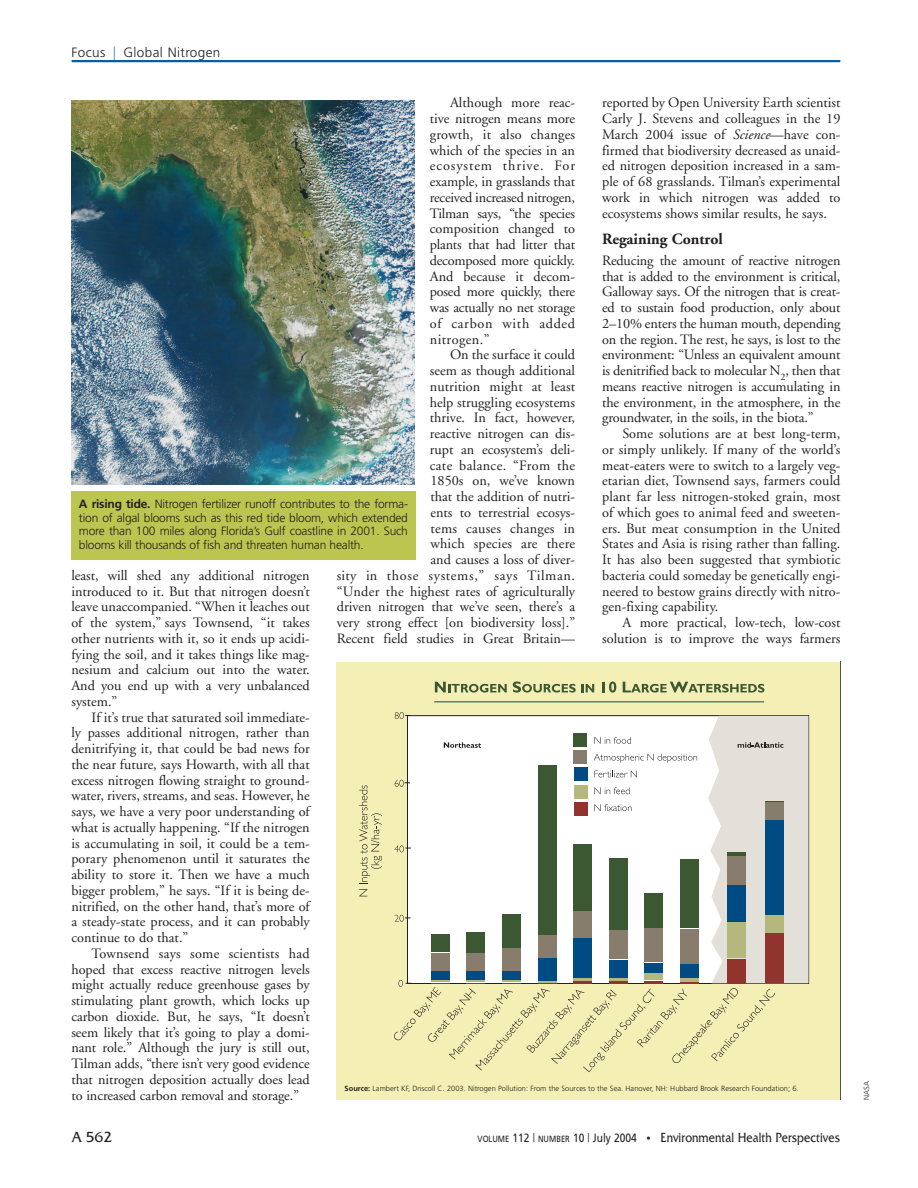
<style>
.page{position:relative;width:918px;height:1188px;background:#fff}
.page>*{position:absolute;margin:0;border:0;box-sizing:border-box;transform-origin:0 0}
.t1{font:700 15.75px "Adobe Garamond";color:#231f20}
.t2{font:15px "Friz Quadrata IT Cby BT";color:#231f20}
.t3{font:14.25px/15.8px "Adobe Garamond";color:#231f20;text-align:justify}
.t4{font:13.5px "Friz Quadrata IT Cby BT";color:#231f20;scale:.85 1}
.t5{font:300 13.5px "Frutiger";letter-spacing:.03em;color:#231f20}
.t6{font:300 12px/13.5px "Frutiger";letter-spacing:-.015em;color:#231f20;text-align:justify}
.t7{font:300 7.5px "Frutiger";color:#231f20}
.s1{font-size:18px;color:#0061a2}
.s2{font-style:italic}
.s3{font-weight:700}
.s4{font-family:"Frutiger";font-size:9px}
.s5{font-family:"Frutiger";font-size:12px}
.s6{font-family:"Frutiger";font-weight:300;font-size:12px}
.s7{font-size:10.5px}
</style>
<div class="page">
<hr style="left:72px;top:60px;width:768px;height:2px;background:#0061a2">
<div style="left:337px;top:662px;width:503px;height:438px;background:#f4f0b5"></div>
<svg style="left:359px;top:785px;width:23px;height:111px;background:#dfdba6"></svg>
<svg style="left:435px;top:682px;width:72px;height:11px"></svg>
<svg style="left:513px;top:682px;width:63px;height:11px"></svg>
<svg style="left:582px;top:684px;width:12px;height:8px"></svg>
<svg style="left:603px;top:682px;width:13px;height:11px"></svg>
<svg style="left:623px;top:682px;width:141px;height:11px;background:#a9b280"></svg>
<hr style="left:434px;top:702px;width:330px;height:1px;background:#005840">
<svg style="left:394px;top:712px;width:414px;height:360px"></svg>
<img style="left:71px;top:100px;width:344px;height:385px">
<div style="left:71px;top:491px;width:345px;height:69px;background:#bcc550"></div>
<p class="t5" style="left:72px;top:47px;width:150px">Focus <span class="s1">|</span> Global Nitrogen</p>
<p class="t3" style="left:430px;top:96px;width:147px;text-indent:20px">Although more reac&shy;tive nitrogen means more growth, it also changes which of the species in an ecosystem thrive. For example, in grasslands that received increased nitrogen, Tilman says, “the species composition changed to plants that had litter that decomposed more quickly.<br>And because it decom&shy;posed more quickly, there was actually no net storage of carbon with added nitrogen.”</p>
<p class="t3" style="left:337px;top:348px;width:240px;text-align:right">On the surface it could<br>seem as though additional<br>nutrition might at least<br>help struggling ecosystems<br>thrive. In fact, however,<br>reactive nitrogen can dis-<br>rupt an ecosystem’s deli-<br>cate balance. “From the<br>1850s on, we’ve known<br>that the addition of nutri-<br>ents to terrestrial ecosys-<br>tems causes changes in<br>which species are there<br>and causes a loss of diver-<br>sity in those systems,” says Tilman. “Under the highest rates of agriculturally driven nitrogen that we’ve seen, there’s a very strong effect [on biodiversity loss].”<br>Recent field studies in Great Britain—</p>
<p class="t3" style="left:602px;top:96px;width:240px">reported by Open University Earth scientist Carly J. Stevens and colleagues in the 19<br>March 2004 issue of <span class="s2">Science</span>—have con&shy;firmed that biodiversity decreased as unaid&shy;ed nitrogen deposition increased in a sam&shy;ple of 68 grasslands. Tilman’s experimental work in which nitrogen was added to ecosystems shows similar results, he says.</p>
<p class="t1" style="left:602px;top:232px;width:122px">Regaining Control</p>
<p class="t3" style="left:602px;top:254px;width:240px">Reducing the amount of reactive nitrogen that is added to the environment is critical, Galloway says. Of the nitrogen that is creat&shy;ed to sustain food production, only about 2–10% enters the human mouth, depending on the region. The rest, he says, is lost to the environment: “Unless an equivalent amount is denitrified back to molecular N<sub>2</sub>, then that means reactive nitrogen is accumulating in the environment, in the atmosphere, in the groundwater, in the soils, in the biota.”</p>
<p class="t3" style="left:602px;top:427px;width:240px;text-indent:20px">Some solutions are at best long-term, or simply unlikely. If many of the world’s meat-eaters were to switch to a largely veg&shy;etarian diet, Townsend says, farmers could plant far less nitrogen-stoked grain, most of which goes to animal feed and sweeten&shy;ers. But meat consumption in the United States and Asia is rising rather than falling.<br>It has also been suggested that symbiotic bacteria could someday be genetically engi&shy;neered to bestow grains directly with nitro&shy;gen-fixing capability.</p>
<p class="t3" style="left:602px;top:616px;width:240px;text-align:right">A more practical, low-tech, low-cost solution is to improve the ways farmers</p>
<p class="t6" style="left:79px;top:498px;width:331px"><span class="s3">A rising tide.</span> Nitrogen fertilizer runoff contributes to the forma&shy;tion of algal blooms such as this red tide bloom, which extended more than 100 miles along Florida’s Gulf coastline in 2001. Such blooms kill thousands of fish and threaten human health.</p>
<p class="t3" style="left:71px;top:569px;width:240px">least, will shed any additional nitrogen introduced to it. But that nitrogen doesn’t leave unaccompanied. “When it leaches out of the system,” says Townsend, “it takes other nutrients with it, so it ends up acidi&shy;fying the soil, and it takes things like mag&shy;nesium and calcium out into the water.<br>And you end up with a very unbalanced system.”</p>
<p class="t3" style="left:71px;top:710px;width:240px;text-indent:20px">If it’s true that saturated soil immediate&shy;ly passes additional nitrogen, rather than denitrifying it, that could be bad news for the near future, says Howarth, with all that excess nitrogen flowing straight to ground&shy;water, rivers, streams, and seas. However, he says, we have a very poor understanding of what is actually happening. “If the nitrogen is accumulating in soil, it could be a tem&shy;porary phenomenon until it saturates the ability to store it. Then we have a much bigger problem,” he says. “If it is being de&shy;nitrified, on the other hand, that’s more of a steady-state process, and it can probably continue to do that.”</p>
<p class="t3" style="left:71px;top:947px;width:240px;text-indent:20px">Townsend says some scientists had hoped that excess reactive nitrogen levels might actually reduce greenhouse gases by stimulating plant growth, which locks up carbon dioxide. But, he says, “It doesn’t seem likely that it’s going to play a domi&shy;nant role.” Although the jury is still out, Tilman adds, “there isn’t very good evidence that nitrogen deposition actually does lead to increased carbon removal and storage.”</p>
<p class="t7" style="left:345px;top:1086px;width:456px"><span class="s3">Source:</span> Lambert KF, Driscoll C. 2003. Nitrogen Pollution: From the Sources to the Sea. Hanover, NH: Hubbard Brook Research Foundation; 6.</p>
<p class="t2" style="left:72px;top:1132px;width:42px">A 562</p>
<p class="t4" style="left:478px;top:1133px;width:428px"><span class="s4">VOLUME</span> <span class="s5">112</span> <span class="s6">|</span> <span class="s4">NUMBER</span> <span class="s5">10</span> <span class="s6">|</span> <span class="s5">July 2004</span> <span class="s7">•</span> Environmental Health Perspectives</p>
<p class="t7" style="left:863px;top:1100px;width:20px;rotate:-90deg">NASA</p>
</div>
